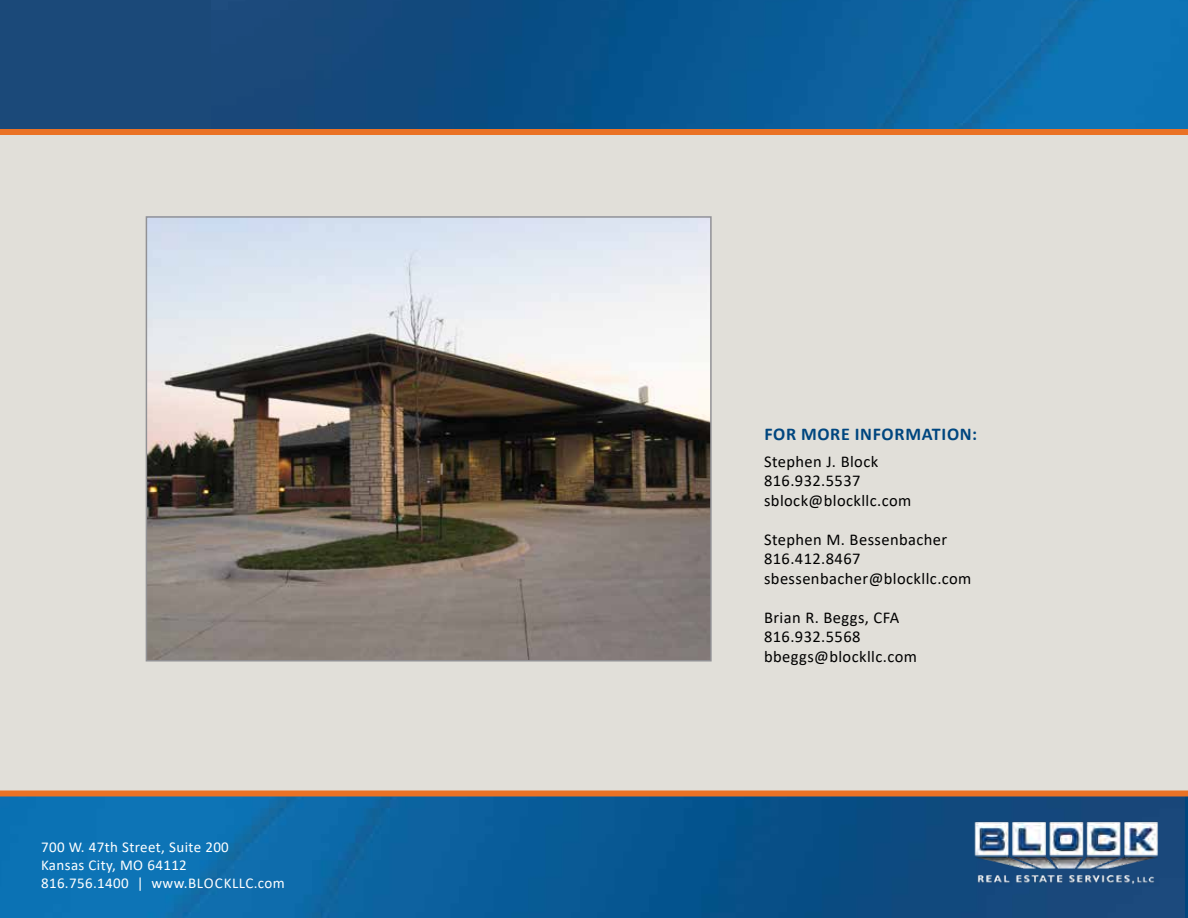
<style>
.page{position:relative;width:1188px;height:918px;background:#fff}
.page>*{position:absolute;margin:0;border:0;box-sizing:border-box;transform-origin:0 0}
.t1{font:700 18px "Calibri";letter-spacing:.04em;color:#00467f}
.t2{font:16.5px/19.5px "Calibri";letter-spacing:.025em;color:#000}
.t3{font:15px/18px "Calibri";letter-spacing:.025em;color:#fff}
</style>
<div class="page">
<div style="left:0;top:135px;width:1188px;height:655px;background:#e1dfd9"></div>
<div style="left:0;top:0;width:1188px;height:135px;background:#1b4979"></div>
<img style="left:418px;top:0;width:770px;height:129px">
<div style="left:0;top:129px;width:1188px;height:6px;background:#ea7225"></div>
<img style="left:0;top:796px;width:1185px;height:122px">
<img style="left:971px;top:812px;width:190px;height:74px">
<div style="left:0;top:790px;width:1188px;height:6px;background:#ea7225"></div>
<img style="left:149px;top:219px;width:560px;height:440px">
<div style="left:146px;top:216px;width:566px;height:446px;border:2px solid #919195"></div>
<p class="t3" style="left:41px;top:837px;width:245px">700 W. 47th Street, Suite 200<br>Kansas City, MO 64112<br>816.756.1400 | www.BLOCKLLC.com</p>
<p class="t1" style="left:764px;top:422px;width:214px">FOR MORE INFORMATION:</p>
<p class="t2" style="left:764px;top:451px;width:149px">Stephen J. Block<br>816.932.5537 sblock@blockllc.com</p>
<p class="t2" style="left:764px;top:529px;width:209px">Stephen M. Bessenbacher<br>816.412.8467 sbessenbacher@blockllc.com</p>
<p class="t2" style="left:764px;top:607px;width:154px">Brian R. Beggs, CFA<br>816.932.5568 bbeggs@blockllc.com</p>
</div>
